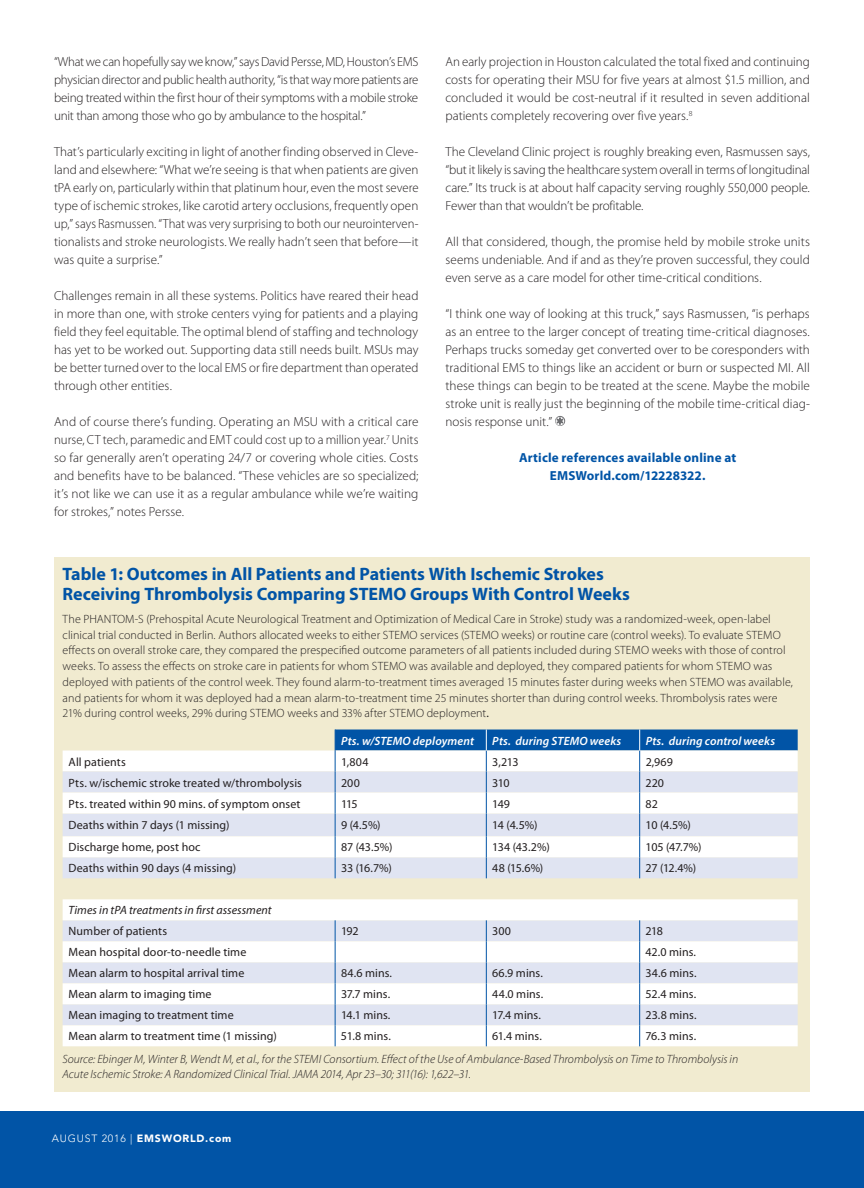
<style>
.page{position:relative;width:864px;height:1188px;background:#fff}
.page>*{position:absolute;margin:0;border:0;box-sizing:border-box;transform-origin:0 0}
.TableStyle_Reg{font:700 18px/19.5px "Myriad Pro";color:#0154a6}
.Body_Copy_b{font:300 13.2px/18px "Myriad Pro";color:#231f20;text-align:justify}
.Body_Copy_b-2{font:700 13.2px/18px "Myriad Pro";letter-spacing:.01em;color:#0154a6;text-align:center}
.TableStyle_Reg-2{font:300 12px/15.8px "Myriad Pro";letter-spacing:.005em;color:#231f20}
.TableStyle_Reg-3{font:12px "Myriad Pro";letter-spacing:.005em;color:#231f20}
.TableStyle_Reg-4{font:italic 300 12px/15px "Myriad Pro";color:#231f20}
.TableStyle_Reg-5{font:italic 600 12px "Myriad Pro";letter-spacing:.01em;color:#fff}
.TableStyle_Reg-6{font:italic 12px "Myriad Pro";letter-spacing:.005em;color:#231f20}
.t1{font:900 10.5px "Avenir LT Std";letter-spacing:.075em;color:#fff}
.s1{font-weight:400}
.s2{font-weight:300}
</style>
<div class="page">
<div style="left:54px;top:558px;width:756px;height:534px;background:#f1ebd0"></div>
<svg style="left:555px;top:416px;width:10px;height:10px"></svg>
<svg style="left:63px;top:878px;width:735px;height:168px;background:#f1f2f3"></svg>
<svg style="left:335px;top:920px;width:1px;height:126px"></svg>
<svg style="left:486px;top:920px;width:1px;height:126px"></svg>
<svg style="left:639px;top:920px;width:1px;height:126px"></svg>
<svg style="left:63px;top:730px;width:735px;height:148px;background:#d9e2ee"></svg>
<div style="left:0;top:1111px;width:864px;height:77px;background:#0154a6"></div>
<p class="Body_Copy_b" style="left:54px;top:53px;width:366px">“What we can hopefully say we know,” says David Persse, MD, Houston’s EMS physician director and public health authority, “is that way more patients are being treated within the first hour of their symptoms with a mobile stroke unit than among those who go by ambulance to the hospital.”</p>
<p class="Body_Copy_b" style="left:54px;top:143px;width:366px">That’s particularly exciting in light of another finding observed in Cleve&shy;land and elsewhere: “What we’re seeing is that when patients are given tPA early on, particularly within that platinum hour, even the most severe type of ischemic strokes, like carotid artery occlusions, frequently open up,” says Rasmussen. “That was very surprising to both our neurointerven&shy;tionalists and stroke neurologists. We really hadn’t seen that before—it was quite a surprise.”</p>
<p class="Body_Copy_b" style="left:54px;top:287px;width:366px">Challenges remain in all these systems. Politics have reared their head in more than one, with stroke centers vying for patients and a playing field they feel equitable. The optimal blend of staffing and technology has yet to be worked out. Supporting data still needs built. MSUs may be better turned over to the local EMS or fire department than operated through other entities.</p>
<p class="Body_Copy_b" style="left:54px;top:413px;width:366px">And of course there’s funding. Operating an MSU with a critical care nurse, CT tech, paramedic and EMT could cost up to a million year.<sup>7</sup> Units so far generally aren’t operating 24/7 or covering whole cities. Costs and benefits have to be balanced. “These vehicles are so specialized; it’s not like we can use it as a regular ambulance while we’re waiting for strokes,” notes Persse.</p>
<p class="Body_Copy_b" style="left:446px;top:53px;width:366px">An early projection in Houston calculated the total fixed and continuing costs for operating their MSU for five years at almost $1.5 million, and concluded it would be cost-neutral if it resulted in seven additional patients completely recovering over five years.<sup>8</sup></p>
<p class="Body_Copy_b" style="left:446px;top:143px;width:366px">The Cleveland Clinic project is roughly breaking even, Rasmussen says, “but it likely is saving the healthcare system overall in terms of longitudinal care.” Its truck is at about half capacity serving roughly 550,000 people.<br>Fewer than that wouldn’t be profitable.</p>
<p class="Body_Copy_b" style="left:446px;top:233px;width:366px">All that considered, though, the promise held by mobile stroke units seems undeniable. And if and as they’re proven successful, they could even serve as a care model for other time-critical conditions.</p>
<p class="Body_Copy_b" style="left:446px;top:305px;width:366px">“I think one way of looking at this truck,” says Rasmussen, “is perhaps as an entree to the larger concept of treating time-critical diagnoses.<br>Perhaps trucks someday get converted over to be coresponders with traditional EMS to things like an accident or burn or suspected MI. All these things can begin to be treated at the scene. Maybe the mobile stroke unit is really just the beginning of the mobile time-critical diag&shy;nosis response unit.”</p>
<p class="Body_Copy_b-2" style="left:519px;top:449px;width:218px">Article references available online at<br>EMSWorld.com/12228322.</p>
<p class="TableStyle_Reg" style="left:63px;top:565px;width:569px">Table 1: Outcomes in All Patients and Patients With Ischemic Strokes<br>Receiving Thrombolysis Comparing STEMO Groups With Control Weeks</p>
<p class="TableStyle_Reg-2" style="left:63px;top:611px;width:732px">The PHANTOM-S (Prehospital Acute Neurological Treatment and Optimization of Medical Care in Stroke) study was a randomized-week, open-label clinical trial conducted in Berlin. Authors allocated weeks to either STEMO services (STEMO weeks) or routine care (control weeks). To evaluate STEMO effects on overall stroke care, they compared the prespecified outcome parameters of all patients included during STEMO weeks with those of control weeks. To assess the effects on stroke care in patients for whom STEMO was available and deployed, they compared patients for whom STEMO was deployed with patients of the control week. They found alarm-to-treatment times averaged 15 minutes faster during weeks when STEMO was available, and patients for whom it was deployed had a mean alarm-to-treatment time 25 minutes shorter than during control weeks. Thrombolysis rates were 21% during control weeks, 29% during STEMO weeks and 33% after STEMO deployment<span class="s1">.</span></p>
<p class="TableStyle_Reg-5" style="left:341px;top:733px;width:135px">Pts. w/STEMO deployment</p>
<p class="TableStyle_Reg-5" style="left:492px;top:733px;width:131px">Pts. during STEMO weeks</p>
<p class="TableStyle_Reg-5" style="left:646px;top:733px;width:131px">Pts. during control weeks</p>
<p class="TableStyle_Reg-3" style="left:69px;top:755px;width:59px">All patients</p>
<p class="TableStyle_Reg-3" style="left:341px;top:755px;width:29px">1,804</p>
<p class="TableStyle_Reg-3" style="left:492px;top:755px;width:28px">3,213</p>
<p class="TableStyle_Reg-3" style="left:646px;top:755px;width:29px">2,969</p>
<p class="TableStyle_Reg-3" style="left:69px;top:776px;width:235px">Pts. w/ischemic stroke treated w/thrombolysis</p>
<p class="TableStyle_Reg-3" style="left:341px;top:776px;width:20px">200</p>
<p class="TableStyle_Reg-3" style="left:492px;top:776px;width:19px">310</p>
<p class="TableStyle_Reg-3" style="left:646px;top:776px;width:20px">220</p>
<p class="TableStyle_Reg-3" style="left:69px;top:797px;width:233px">Pts. treated within 90 mins. of symptom onset</p>
<p class="TableStyle_Reg-3" style="left:341px;top:797px;width:18px">115</p>
<p class="TableStyle_Reg-3" style="left:492px;top:797px;width:19px">149</p>
<p class="TableStyle_Reg-3" style="left:646px;top:797px;width:14px">82</p>
<p class="TableStyle_Reg-3" style="left:69px;top:818px;width:163px">Deaths within 7 days (1 missing)</p>
<p class="TableStyle_Reg-3" style="left:341px;top:818px;width:41px">9 (4.5%)</p>
<p class="TableStyle_Reg-3" style="left:492px;top:818px;width:47px">14 (4.5%)</p>
<p class="TableStyle_Reg-3" style="left:646px;top:818px;width:47px">10 (4.5%)</p>
<p class="TableStyle_Reg-3" style="left:69px;top:841px;width:134px">Discharge home, post hoc</p>
<p class="TableStyle_Reg-3" style="left:341px;top:841px;width:53px">87 (43.5%)</p>
<p class="TableStyle_Reg-3" style="left:492px;top:841px;width:59px">134 (43.2%)</p>
<p class="TableStyle_Reg-3" style="left:646px;top:841px;width:57px">105 (47.7%)</p>
<p class="TableStyle_Reg-3" style="left:69px;top:862px;width:169px">Deaths within 90 days (4 missing)</p>
<p class="TableStyle_Reg-3" style="left:341px;top:862px;width:52px">33 (16.7%)</p>
<p class="TableStyle_Reg-3" style="left:492px;top:862px;width:53px">48 (15.6%)</p>
<p class="TableStyle_Reg-3" style="left:646px;top:862px;width:52px">27 (12.4%)</p>
<p class="TableStyle_Reg-6" style="left:69px;top:903px;width:205px">Times in tPA treatments in first assessment</p>
<p class="TableStyle_Reg-3" style="left:69px;top:925px;width:100px">Number of patients</p>
<p class="TableStyle_Reg-3" style="left:341px;top:925px;width:19px">192</p>
<p class="TableStyle_Reg-3" style="left:492px;top:925px;width:20px">300</p>
<p class="TableStyle_Reg-3" style="left:646px;top:925px;width:19px">218</p>
<p class="TableStyle_Reg-3" style="left:69px;top:946px;width:179px">Mean hospital door-to-needle time</p>
<p class="TableStyle_Reg-3" style="left:646px;top:946px;width:52px">42.0 mins.</p>
<p class="TableStyle_Reg-3" style="left:69px;top:967px;width:177px">Mean alarm to hospital arrival time</p>
<p class="TableStyle_Reg-3" style="left:341px;top:967px;width:53px">84.6 mins.</p>
<p class="TableStyle_Reg-3" style="left:492px;top:967px;width:52px">66.9 mins.</p>
<p class="TableStyle_Reg-3" style="left:646px;top:967px;width:52px">34.6 mins.</p>
<p class="TableStyle_Reg-3" style="left:69px;top:988px;width:145px">Mean alarm to imaging time</p>
<p class="TableStyle_Reg-3" style="left:341px;top:988px;width:51px">37.7 mins.</p>
<p class="TableStyle_Reg-3" style="left:492px;top:988px;width:53px">44.0 mins.</p>
<p class="TableStyle_Reg-3" style="left:646px;top:988px;width:52px">52.4 mins.</p>
<p class="TableStyle_Reg-3" style="left:69px;top:1009px;width:167px">Mean imaging to treatment time</p>
<p class="TableStyle_Reg-3" style="left:341px;top:1009px;width:51px">14.1 mins.</p>
<p class="TableStyle_Reg-3" style="left:492px;top:1009px;width:50px">17.4 mins.</p>
<p class="TableStyle_Reg-3" style="left:646px;top:1009px;width:52px">23.8 mins.</p>
<p class="TableStyle_Reg-3" style="left:69px;top:1030px;width:210px">Mean alarm to treatment time (1 missing)</p>
<p class="TableStyle_Reg-3" style="left:341px;top:1030px;width:51px">51.8 mins.</p>
<p class="TableStyle_Reg-3" style="left:492px;top:1030px;width:51px">61.4 mins.</p>
<p class="TableStyle_Reg-3" style="left:646px;top:1030px;width:52px">76.3 mins.</p>
<p class="TableStyle_Reg-4" style="left:63px;top:1052px;width:677px">Source: Ebinger M, Winter B, Wendt M, et al., for the STEMI Consortium. Effect of the Use of Ambulance-Based Thrombolysis on Time to Thrombolysis in<br>Acute Ischemic Stroke: A Randomized Clinical Trial. JAMA 2014, Apr 23–30; 311(16): 1,622–31.</p>
<p class="t1" style="left:52px;top:1132px;width:181px"><span class="s2">AUGUST 2016 |</span> EMSWORLD.com</p>
</div>
